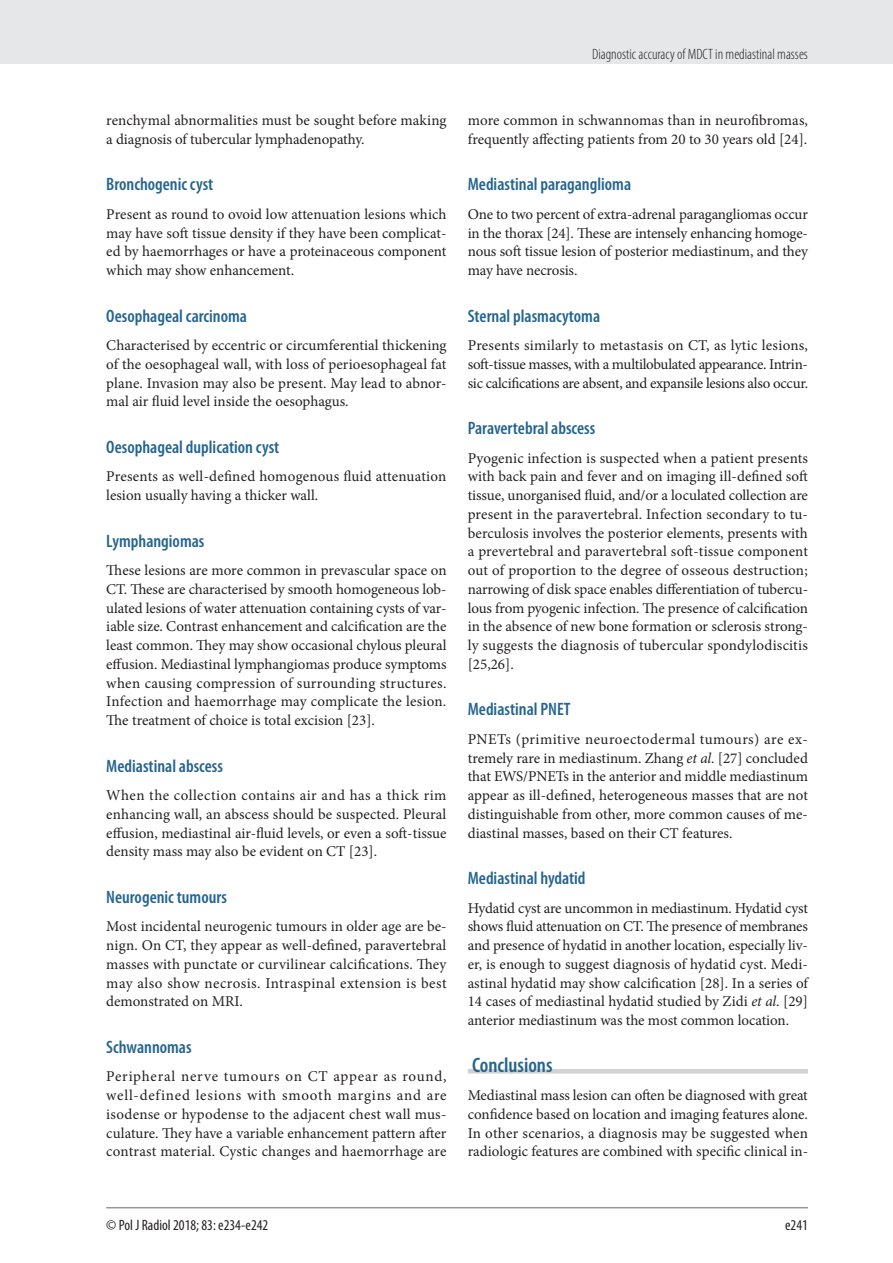
<style>
.page{position:relative;width:893px;height:1263px;background:#fff}
.page>*{position:absolute;margin:0;border:0;box-sizing:border-box;transform-origin:0 0}
.t1{font:600 condensed 21px "Myriad Pro";color:#24648f}
.t2{font:600 condensed 18px "Myriad Pro";color:#24648f}
.t3{font:15px/18.8px "Minion Pro";color:#231f20;text-align:justify}
.t4{font:300 condensed 15px "Myriad Pro";color:#231f20}
.t5{font:condensed 15px "Myriad Pro";color:#231f20}
.s1{font-style:italic}
</style>
<div class="page">
<div style="left:0;top:0;width:893px;height:64px;background:#e6e7e9"></div>
<hr style="left:106px;top:1207px;width:702px;height:1px;background:#939598">
<hr style="left:468px;top:1069px;width:340px;height:4px;background:#d1d2d4">
<p class="t3" style="left:106px;top:111px;width:342px">renchymal abnormalities must be sought before making a diagnosis of tubercular lymphadenopathy.</p>
<p class="t2" style="left:106px;top:173px;width:109px">Bronchogenic cyst</p>
<p class="t3" style="left:106px;top:205px;width:342px">Present as round to ovoid low attenuation lesions which may have soft tissue density if they have been complicat&shy;ed by haemorrhages or have a proteinaceous component which may show enhancement.</p>
<p class="t2" style="left:106px;top:304px;width:142px">Oesophageal carcinoma</p>
<p class="t3" style="left:106px;top:336px;width:342px">Characterised by eccentric or circumferential thickening of the oesophageal wall, with loss of perioesophageal fat plane. Invasion may also be present. May lead to abnor&shy;mal air fluid level inside the oesophagus.</p>
<p class="t2" style="left:106px;top:436px;width:175px">Oesophageal duplication cyst</p>
<p class="t3" style="left:106px;top:467px;width:342px">Presents as well-defined homogenous fluid attenuation lesion usually having a thicker wall.</p>
<p class="t2" style="left:106px;top:529px;width:100px">Lymphangiomas</p>
<p class="t3" style="left:106px;top:561px;width:342px">These lesions are more common in prevascular space on CT. These are characterised by smooth homogeneous lob&shy;ulated lesions of water attenuation containing cysts of var&shy;iable size. Contrast enhancement and calcification are the least common. They may show occasional chylous pleural effusion. Mediastinal lymphangiomas produce symptoms when causing compression of surrounding structures.<br>Infection and haemorrhage may complicate the lesion.<br>The treatment of choice is total excision [23].</p>
<p class="t2" style="left:106px;top:754px;width:118px">Mediastinal abscess</p>
<p class="t3" style="left:106px;top:786px;width:342px">When the collection contains air and has a thick rim enhancing wall, an abscess should be suspected. Pleural effusion, mediastinal air-fluid levels, or even a soft-tissue density mass may also be evident on CT [23].</p>
<p class="t2" style="left:106px;top:886px;width:122px">Neurogenic tumours</p>
<p class="t3" style="left:106px;top:917px;width:342px">Most incidental neurogenic tumours in older age are be&shy;nign. On CT, they appear as well-defined, paravertebral masses with punctate or curvilinear calcifications. They may also show necrosis. Intraspinal extension is best demonstrated on MRI.</p>
<p class="t2" style="left:106px;top:1036px;width:87px">Schwannomas</p>
<p class="t3" style="left:106px;top:1067px;width:342px">Peripheral nerve tumours on CT appear as round, well-defined lesions with smooth margins and are isodense or hypodense to the adjacent chest wall mus&shy;culature. They have a variable enhancement pattern after contrast material. Cystic changes and haemorrhage are</p>
<p class="t4" style="left:592px;top:45px;width:217px">Diagnostic accuracy of MDCT in mediastinal masses</p>
<p class="t3" style="left:468px;top:111px;width:342px">more common in schwannomas than in neurofibromas, frequently affecting patients from 20 to 30 years old [24].</p>
<p class="t2" style="left:468px;top:173px;width:165px">Mediastinal paraganglioma</p>
<p class="t3" style="left:468px;top:205px;width:342px">One to two percent of extra-adrenal paragangliomas occur in the thorax [24]. These are intensely enhancing homoge&shy;nous soft tissue lesion of posterior mediastinum, and they may have necrosis.</p>
<p class="t2" style="left:468px;top:304px;width:134px">Sternal plasmacytoma</p>
<p class="t3" style="left:468px;top:336px;width:342px">Presents similarly to metastasis on CT, as lytic lesions, soft-tissue masses, with a multilobulated appearance. Intrin&shy;sic calcifications are absent, and expansile lesions also occur.</p>
<p class="t2" style="left:468px;top:417px;width:129px">Paravertebral abscess</p>
<p class="t3" style="left:468px;top:448px;width:342px">Pyogenic infection is suspected when a patient presents with back pain and fever and on imaging ill-defined soft tissue, unorganised fluid, and/or a loculated collection are present in the paravertebral. Infection secondary to tu&shy;berculosis involves the posterior elements, presents with a prevertebral and paravertebral soft-tissue component out of proportion to the degree of osseous destruction; narrowing of disk space enables differentiation of tubercu&shy;lous from pyogenic infection. The presence of calcification in the absence of new bone formation or sclerosis strong&shy;ly suggests the diagnosis of tubercular spondylodiscitis [25,26].</p>
<p class="t2" style="left:468px;top:698px;width:104px">Mediastinal PNET</p>
<p class="t3" style="left:468px;top:730px;width:342px">PNETs (primitive neuroectodermal tumours) are ex&shy;tremely rare in mediastinum. Zhang <span class="s1">et al</span>. [27] concluded that EWS/PNETs in the anterior and middle mediastinum appear as ill-defined, heterogeneous masses that are not distinguishable from other, more common causes of me&shy;diastinal masses, based on their CT features.</p>
<p class="t2" style="left:468px;top:867px;width:119px">Mediastinal hydatid</p>
<p class="t3" style="left:468px;top:898px;width:342px">Hydatid cyst are uncommon in mediastinum. Hydatid cyst shows fluid attenuation on CT. The presence of membranes and presence of hydatid in another location, especially liv&shy;er, is enough to suggest diagnosis of hydatid cyst. Medi&shy;astinal hydatid may show calcification [28]. In a series of 14 cases of mediastinal hydatid studied by Zidi <span class="s1">et al</span>. [29] anterior mediastinum was the most common location.</p>
<h1 class="t1" style="left:472px;top:1052px;width:82px">Conclusions</h1>
<p class="t3" style="left:468px;top:1086px;width:342px">Mediastinal mass lesion can often be diagnosed with great confidence based on location and imaging features alone.<br>In other scenarios, a diagnosis may be suggested when radiologic features are combined with specific clinical in-</p>
<p class="t5" style="left:106px;top:1216px;width:164px">© Pol J Radiol 2018; 83: e234-e242</p>
<p class="t5" style="left:785px;top:1216px;width:24px">e241</p>
</div>
